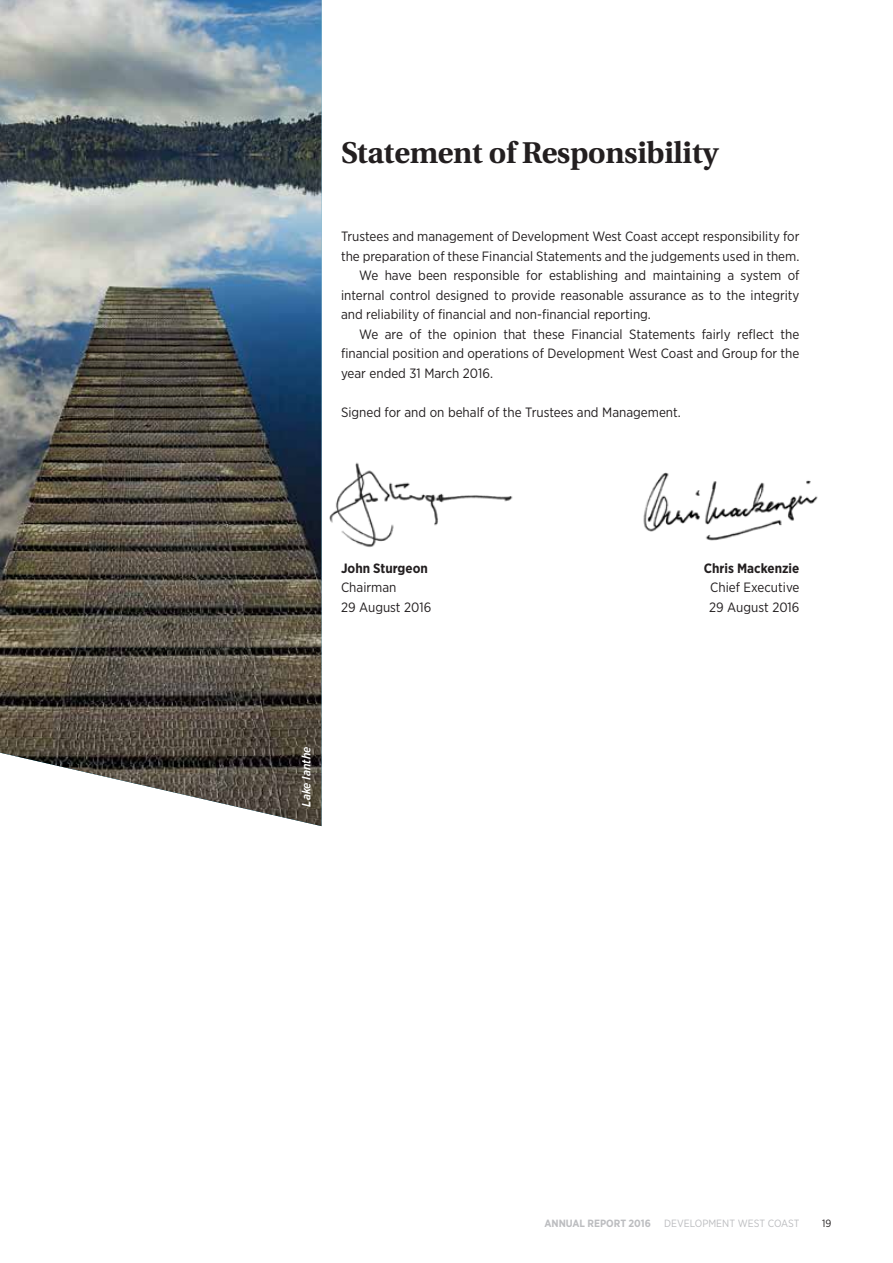
<style>
.page{position:relative;width:893px;height:1263px;background:#fff}
.page>*{position:absolute;margin:0;border:0;box-sizing:border-box;transform-origin:0 0}
.t1{font:700 30px "Utopia";letter-spacing:-.01em;color:#231f20}
.t2{font:13.5px "Gotham Narrow";color:#231f20}
.t3{font:700 13.5px "Gotham Narrow";color:#231f20}
.t4{font:italic 500 12px "Gotham Narrow";color:#fff}
.t5{font:10.5px "Gotham Narrow";color:#bcbdc0}
.t6{font:700 10.5px "Gotham Narrow";color:#bcbdc0}
.t7{font:10.5px "Gotham Narrow";color:#231f20}
</style>
<div class="page">
<img style="left:321px;top:457px;width:192px;height:94px">
<img style="left:0;top:0;width:321px;height:826px">
<img style="left:643px;top:472px;width:175px;height:69px">
<h1 class="t1" style="left:341px;top:136px;width:379px">Statement of Responsibility</h1>
<p class="t2" style="left:341px;top:228px;width:460px">Trustees and management of Development West Coast accept responsibility for</p>
<p class="t2" style="left:341px;top:247px;width:460px">the preparation of these Financial Statements and the judgements used in them.</p>
<p class="t2" style="left:359px;top:267px;width:442px">We have been responsible for establishing and maintaining a system of</p>
<p class="t2" style="left:341px;top:286px;width:460px">internal control designed to provide reasonable assurance as to the integrity</p>
<p class="t2" style="left:341px;top:306px;width:311px">and reliability of financial and non-financial reporting.</p>
<p class="t2" style="left:359px;top:325px;width:442px">We are of the opinion that these Financial Statements fairly reflect the</p>
<p class="t2" style="left:341px;top:345px;width:460px">financial position and operations of Development West Coast and Group for the</p>
<p class="t2" style="left:341px;top:364px;width:153px">year ended 31 March 2016.</p>
<p class="t2" style="left:341px;top:403px;width:341px">Signed for and on behalf of the Trustees and Management.</p>
<p class="t3" style="left:341px;top:559px;width:88px">John Sturgeon</p>
<p class="t3" style="left:704px;top:559px;width:97px">Chris Mackenzie</p>
<p class="t2" style="left:341px;top:579px;width:57px">Chairman</p>
<p class="t2" style="left:710px;top:579px;width:91px">Chief Executive</p>
<p class="t2" style="left:341px;top:598px;width:92px">29 August 2016</p>
<p class="t2" style="left:709px;top:598px;width:92px">29 August 2016</p>
<p class="t4" style="left:299px;top:807px;width:61px;rotate:-90deg">Lake Ianthe</p>
<p class="t6" style="left:544px;top:1216px;width:108px">ANNUAL REPORT 2016</p>
<p class="t5" style="left:664px;top:1216px;width:137px">DEVELOPMENT WEST COAST</p>
<p class="t7" style="left:822px;top:1216px;width:11px">19</p>
</div>
